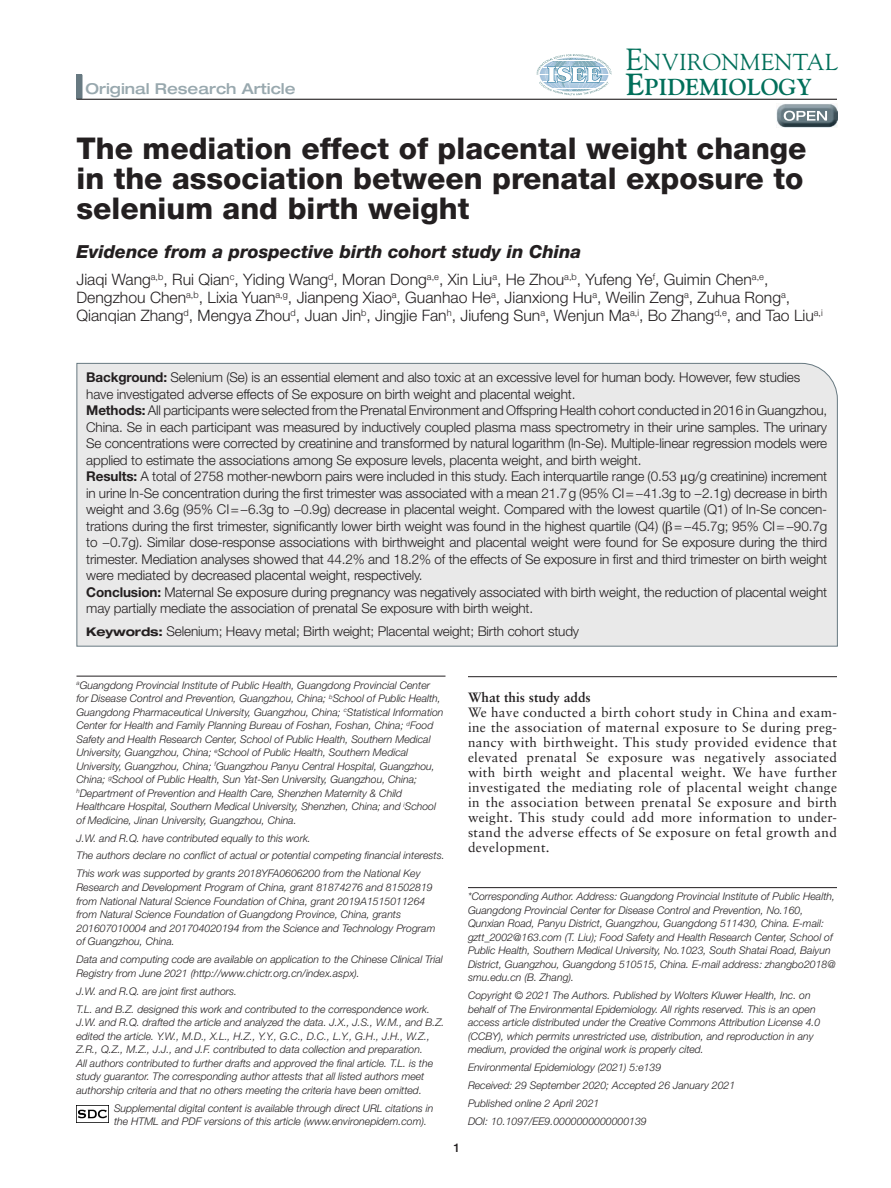
<style>
.page{position:relative;width:891px;height:1188px;background:#fff}
.page>*{position:absolute;margin:0;border:0;box-sizing:border-box;transform-origin:0 0}
.t1{font:800 30px/30px "Helvetica Neue LT Std";color:#231f20;text-align:justify}
.t2{font:22.95px/25.2px "Goudy";letter-spacing:.01em;color:#016f5a}
.t3{font:italic 800 18px "Helvetica Neue LT Std";color:#231f20}
.t4{font:300 15.75px/18px "Helvetica Neue LT Std";color:#231f20}
.t5{font:500 expanded 15px "Helvetica Neue LT Std";color:#98a8ae}
.t6{font:300 13.5px/16.5px "Helvetica Neue LT Std";letter-spacing:-.01em;color:#231f20}
.t7{font:13.5px/15px "Sabon LT Std";letter-spacing:.025em;color:#231f20;text-align:justify}
.t8{font:700 13.5px "Sabon LT Std";color:#231f20}
.t9{font:500 12px "Helvetica Neue LT Std";color:#231f20}
.t10{font:italic 300 10.5px/13.5px "Helvetica Neue LT Std";color:#231f20}
.s1{font-size:30.45px}
.s2{font-weight:700;font-size:30.45px}
.s3{font-weight:700}
.s4{font-family:"Gandhari Unicode";font-weight:400}
.s5{font-weight:700;font-stretch:expanded;font-size:12px}
</style>
<div class="page">
<div style="left:76px;top:74px;width:6px;height:25px;background:#677981"></div>
<hr style="left:76px;top:99px;width:761px;height:1px;background:#231f20">
<img style="left:776px;top:104px;width:61px;height:24px">
<svg style="left:784px;top:111px;width:43px;height:10px"></svg>
<svg style="left:536px;top:54px;width:76px;height:42px"></svg>
<hr style="left:468px;top:676px;width:369px;height:1px;background:#231f20">
<hr style="left:76px;top:676px;width:370px;height:1px;background:#231f20">
<div style="left:76px;top:363px;width:762px;height:284px;background:#e9e9e9"></div>
<img style="left:76px;top:1106px;width:33px;height:17px">
<hr style="left:468px;top:887px;width:369px;height:1px;background:#231f20">
<h3 class="t5" style="left:86px;top:80px;width:212px">Original Research Article</h3>
<h2 class="t2" style="left:626px;top:49px;width:214px"><span class="s1">E</span>NVIRONMENTAL<br><span class="s2">E</span><span class="s3">PIDEMIOLOGY</span></h2>
<h1 class="t1" style="left:76px;top:134px;width:732px">The mediation effect of placental weight change in the association between prenatal exposure to selenium and birth weight</h1>
<h3 class="t3" style="left:76px;top:241px;width:506px">Evidence from a prospective birth cohort study in China</h3>
<p class="t4" style="left:76px;top:270px;width:748px">Jiaqi Wang<sup>a,b</sup>, Rui Qian<sup>c</sup>, Yiding Wang<sup>d</sup>, Moran Dong<sup>a,e</sup>, Xin Liu<sup>a</sup>, He Zhou<sup>a,b</sup>, Yufeng Ye<sup>f</sup>, Guimin Chen<sup>a,e</sup>,<br>Dengzhou Chen<sup>a,b</sup>, Lixia Yuan<sup>a,g</sup>, Jianpeng Xiao<sup>a</sup>, Guanhao He<sup>a</sup>, Jianxiong Hu<sup>a</sup>, Weilin Zeng<sup>a</sup>, Zuhua Rong<sup>a</sup>,<br>Qianqian Zhang<sup>d</sup>, Mengya Zhou<sup>d</sup>, Juan Jin<sup>b</sup>, Jingjie Fan<sup>h</sup>, Jiufeng Sun<sup>a</sup>, Wenjun Ma<sup>a,i</sup>, Bo Zhang<sup>d,e</sup>, and Tao Liu<sup>a,i</sup></p>
<p class="t6" style="left:86px;top:369px;width:743px"><span class="s3">Background:</span> Selenium (Se) is an essential element and also toxic at an excessive level for human body. However, few studies have investigated adverse effects of Se exposure on birth weight and placental weight.<br><span class="s3">Methods:</span> All participants were selected from the Prenatal Environment and Offspring Health cohort conducted in 2016 in Guangzhou, China. Se in each participant was measured by inductively coupled plasma mass spectrometry in their urine samples. The urinary Se concentrations were corrected by creatinine and transformed by natural logarithm (ln-Se). Multiple-linear regression models were applied to estimate the associations among Se exposure levels, placenta weight, and birth weight.<br><span class="s3">Results:</span> A total of 2758 mother-newborn pairs were included in this study. Each interquartile range (0.53 <span class="s4">μ</span>g/g creatinine) increment in urine ln-Se concentration during the first trimester was associated with a mean 21.7g (95% CI=−41.3g to −2.1g) decrease in birth weight and 3.6g (95% CI=−6.3g to −0.9g) decrease in placental weight. Compared with the lowest quartile (Q1) of ln-Se concen&shy;trations during the first trimester, significantly lower birth weight was found in the highest quartile (Q4) (<span class="s4">β</span>=−45.7g; 95% CI=−90.7g to −0.7g). Similar dose-response associations with birthweight and placental weight were found for Se exposure during the third trimester. Mediation analyses showed that 44.2% and 18.2% of the effects of Se exposure in first and third trimester on birth weight were mediated by decreased placental weight, respectively.<br><span class="s3">Conclusion:</span> Maternal Se exposure during pregnancy was negatively associated with birth weight, the reduction of placental weight may partially mediate the association of prenatal Se exposure with birth weight.</p>
<p class="t6" style="left:86px;top:623px;width:494px"><span class="s5">Keywords:</span> Selenium; Heavy metal; Birth weight; Placental weight; Birth cohort study</p>
<p class="t10" style="left:76px;top:678px;width:369px"><sup>a</sup>Guangdong Provincial Institute of Public Health, Guangdong Provincial Center for Disease Control and Prevention, Guangzhou, China; <sup>b</sup>School of Public Health, Guangdong Pharmaceutical University, Guangzhou, China; <sup>c</sup>Statistical Information Center for Health and Family Planning Bureau of Foshan, Foshan, China; <sup>d</sup>Food Safety and Health Research Center, School of Public Health, Southern Medical University, Guangzhou, China; <sup>e</sup>School of Public Health, Southern Medical University, Guangzhou, China; <sup>f</sup>Guangzhou Panyu Central Hospital, Guangzhou, China; <sup>g</sup>School of Public Health, Sun Yat-Sen University, Guangzhou, China; <sup>h</sup>Department of Prevention and Health Care, Shenzhen Maternity &amp; Child Healthcare Hospital, Southern Medical University, Shenzhen, China; and <sup>i</sup>School of Medicine, Jinan University, Guangzhou, China.</p>
<p class="t10" style="left:77px;top:829px;width:370px;line-height:18px">J.W. and R.Q. have contributed equally to this work.<br>The authors declare no conflict of actual or potential competing financial interests.<br>This work was supported by grants 2018YFA0606200 from the National Key</p>
<p class="t10" style="left:77px;top:880px;width:360px">Research and Development Program of China, grant 81874276 and 81502819 from National Natural Science Foundation of China, grant 2019A1515011264 from Natural Science Foundation of Guangdong Province, China, grants 201607010004 and 201704020194 from the Science and Technology Program of Guangzhou, China.</p>
<p class="t10" style="left:77px;top:952px;width:368px">Data and computing code are available on application to the Chinese Clinical Trial<br>Registry from June 2021 (http://www.chictr.org.cn/index.aspx).</p>
<p class="t10" style="left:77px;top:982px;width:355px;line-height:18px">J.W. and R.Q. are joint first authors.<br>T.L. and B.Z. designed this work and contributed to the correspondence work.</p>
<p class="t10" style="left:77px;top:1015px;width:369px">J.W. and R.Q. drafted the article and analyzed the data. J.X., J.S., W.M., and B.Z. edited the article. Y.W., M.D., X.L., H.Z., Y.Y., G.C., D.C., L.Y., G.H., J.H., W.Z., Z.R., Q.Z., M.Z., J.J., and J.F. contributed to data collection and preparation.<br>All authors contributed to further drafts and approved the final article. T.L. is the study guarantor. The corresponding author attests that all listed authors meet authorship criteria and that no others meeting the criteria have been omitted.</p>
<p class="t10" style="left:114px;top:1101px;width:321px">Supplemental digital content is available through direct URL citations in the HTML and PDF versions of this article (www.environepidem.com).</p>
<p class="t8" style="left:468px;top:689px;width:124px">What this study adds</p>
<p class="t7" style="left:468px;top:704px;width:371px">We have conducted a birth cohort study in China and exam&shy;ine the association of maternal exposure to Se during preg&shy;nancy with birthweight. This study provided evidence that elevated prenatal Se exposure was negatively associated with birth weight and placental weight. We have further investigated the mediating role of placental weight change in the association between prenatal Se exposure and birth weight. This study could add more information to under&shy;stand the adverse effects of Se exposure on fetal growth and development.</p>
<p class="t9" style="left:453px;top:1140px;width:8px">1</p>
<p class="t10" style="left:468px;top:889px;width:369px">*Corresponding Author. Address: Guangdong Provincial Institute of Public Health, Guangdong Provincial Center for Disease Control and Prevention, No.160, Qunxian Road, Panyu District, Guangzhou, Guangdong 511430, China. E-mail: gztt_2002@163.com (T. Liu); Food Safety and Health Research Center, School of Public Health, Southern Medical University, No.1023, South Shatai Road, Baiyun District, Guangzhou, Guangdong 510515, China. E-mail address: zhangbo2018@ smu.edu.cn (B. Zhang).</p>
<p class="t10" style="left:468px;top:988px;width:354px">Copyright © 2021 The Authors. Published by Wolters Kluwer Health, Inc. on behalf of The Environmental Epidemiology. All rights reserved. This is an open access article distributed under the Creative Commons Attribution License 4.0 (CCBY), which permits unrestricted use, distribution, and reproduction in any medium, provided the original work is properly cited.</p>
<p class="t10" style="left:468px;top:1058px;width:269px;line-height:18px">Environmental Epidemiology (2021) 5:e139<br>Received: 29 September 2020; Accepted 26 January 2021<br>Published online 2 April 2021<br>DOI: 10.1097/EE9.0000000000000139</p>
</div>
